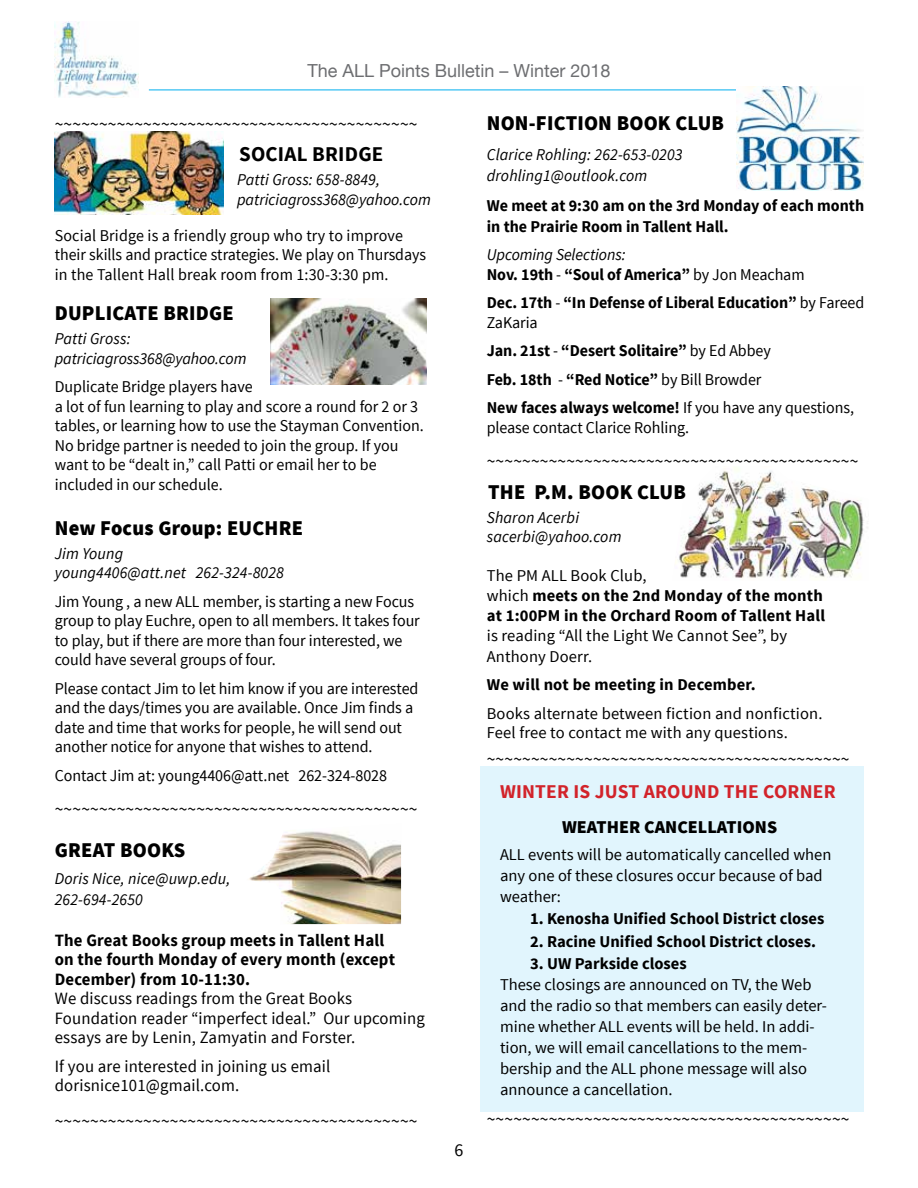
<style>
.page{position:relative;width:918px;height:1188px;background:#fff}
.page>*{position:absolute;margin:0;border:0;box-sizing:border-box;transform-origin:0 0}
.t1{font:900 21px "Source Sans Pro";letter-spacing:.01em;color:#000}
.t2{font:700 21px "Source Sans Pro";letter-spacing:.01em;color:#000}
.t3{font:700 19.5px "Source Sans Pro";letter-spacing:.01em;color:#d2232a}
.t4{font:18px "Source Sans Pro";color:#000}
.t5{font:18px "Helvetica Neue";color:#6d6e71}
.t6{font:900 18px "Source Sans Pro";color:#000}
.t7{font:17.25px/19.5px "Source Sans Pro";letter-spacing:.01em;color:#000}
.t8{font:700 17.25px/19.5px "Source Sans Pro";letter-spacing:.01em;color:#000}
.t9{font:16.5px/19.5px "Source Sans Pro";color:#000}
.t10{font:700 16.5px/19.5px "Source Sans Pro";color:#000}
.t11{font:italic 16.5px/19.5px "Source Sans Pro";letter-spacing:.01em;color:#000}
.s1{font-weight:400;font-style:italic}
.s2{font-weight:400}
</style>
<div class="page">
<div style="left:481px;top:766px;width:383px;height:346px;background:#e1f5fd"></div>
<img style="left:54px;top:22px;width:84px;height:75px">
<hr style="left:149px;top:90px;width:715px;height:1px;background:#00aeef">
<img style="left:270px;top:299px;width:157px;height:86px">
<img style="left:736px;top:87px;width:128px;height:104px">
<img style="left:675px;top:467px;width:193px;height:113px">
<img style="left:54px;top:131px;width:170px;height:83px">
<img style="left:249px;top:831px;width:152px;height:93px">
<p class="t5" style="left:307px;top:57px;width:305px">The ALL Points Bulletin – Winter 2018</p>
<p class="t4" style="left:55px;top:113px;width:364px">~~~~~~~~~~~~~~~~~~~~~~~~~~~~~~~~~~~~~~~~~</p>
<p class="t2" style="left:239px;top:141px;width:146px">SOCIAL BRIDGE</p>
<p class="t11" style="left:237px;top:170px;width:195px">Patti Gross: 658-8849, patriciagross368@yahoo.com</p>
<p class="t9" style="left:55px;top:226px;width:373px">Social Bridge is a friendly group who try to improve their skills and practice strategies. We play on Thursdays in the Tallent Hall break room from 1:30-3:30 pm.</p>
<p class="t1" style="left:55px;top:300px;width:181px">DUPLICATE BRIDGE</p>
<p class="t11" style="left:55px;top:329px;width:193px">Patti Gross: patriciagross368@yahoo.com</p>
<p class="t9" style="left:55px;top:377px;width:371px">Duplicate Bridge players have<br>a lot of fun learning to play and score a round for 2 or 3 tables, or learning how to use the Stayman Convention.<br>No bridge partner is needed to join the group. If you want to be “dealt in,” call Patti or email her to be included in our schedule.</p>
<p class="t1" style="left:55px;top:514px;width:250px">New Focus Group: EUCHRE</p>
<p class="t11" style="left:55px;top:544px;width:231px">Jim Young<br>young4406@att.net 262-324-8028</p>
<p class="t9" style="left:55px;top:592px;width:367px">Jim Young , a new ALL member, is starting a new Focus group to play Euchre, open to all members. It takes four to play, but if there are more than four interested, we could have several groups of four.</p>
<p class="t9" style="left:55px;top:679px;width:365px">Please contact Jim to let him know if you are interested and the days/times you are available. Once Jim finds a date and time that works for people, he will send out another notice for anyone that wishes to attend.</p>
<p class="t9" style="left:55px;top:766px;width:334px">Contact Jim at: young4406@att.net 262-324-8028</p>
<p class="t4" style="left:55px;top:798px;width:364px">~~~~~~~~~~~~~~~~~~~~~~~~~~~~~~~~~~~~~~~~~</p>
<p class="t1" style="left:55px;top:837px;width:132px">GREAT BOOKS</p>
<p class="t11" style="left:55px;top:868px;width:177px;line-height:21px">Doris Nice, nice@uwp.edu,<br>262-694-2650</p>
<p class="t8" style="left:55px;top:931px;width:342px">The Great Books group meets in Tallent Hall on the fourth Monday of every month (except<br>December) from 10-11:30.</p>
<p class="t7" style="left:55px;top:989px;width:372px">We discuss readings from the Great Books<br>Foundation reader “imperfect ideal.” Our upcoming essays are by Lenin, Zamyatin and Forster.</p>
<p class="t7" style="left:55px;top:1057px;width:277px">If you are interested in joining us email dorisnice101@gmail.com.</p>
<p class="t4" style="left:55px;top:1110px;width:364px">~~~~~~~~~~~~~~~~~~~~~~~~~~~~~~~~~~~~~~~~~</p>
<p class="t4" style="left:455px;top:1139px;width:10px">6</p>
<p class="t1" style="left:487px;top:109px;width:239px">NON-FICTION BOOK CLUB</p>
<p class="t11" style="left:487px;top:144px;width:197px;line-height:21px">Clarice Rohling: 262-653-0203 drohling1@outlook.com</p>
<p class="t10" style="left:487px;top:195px;width:379px;line-height:21px">We meet at 9:30 am on the 3rd Monday of each month in the Prairie Room in Tallent Hall.</p>
<p class="t10" style="left:487px;top:246px;width:319px"><span class="s1">Upcoming Selections:<br></span>Nov. 19th <span class="s2">-</span> “Soul of America” <span class="s2">by Jon Meacham</span></p>
<p class="t10" style="left:487px;top:294px;width:379px">Dec. 17th <span class="s2">-</span> “In Defense of Liberal Education” <span class="s2">by Fareed<br>ZaKaria</span></p>
<p class="t10" style="left:487px;top:337px;width:369px;line-height:28.5px">Jan. 21st <span class="s2">-</span> “Desert Solitaire” <span class="s2">by Ed Abbey<br></span>Feb. 18th <span class="s2">-</span> “Red Notice” <span class="s2">by Bill Browder<br></span>New faces always welcome! <span class="s2">If you have any questions,</span></p>
<p class="t9" style="left:487px;top:418px;width:204px">please contact Clarice Rohling.</p>
<p class="t4" style="left:487px;top:450px;width:373px">~~~~~~~~~~~~~~~~~~~~~~~~~~~~~~~~~~~~~~~~~~</p>
<p class="t1" style="left:488px;top:478px;width:199px">THE P.M. BOOK CLUB</p>
<p class="t11" style="left:487px;top:508px;width:136px">Sharon Acerbi sacerbi@yahoo.com</p>
<p class="t10" style="left:487px;top:566px;width:340px;line-height:20.2px"><span class="s2">The PM ALL Book Club,<br>which</span> meets on the 2nd Monday of the month at 1:00PM in the Orchard Room of Tallent Hall</p>
<p class="t9" style="left:487px;top:626px;width:302px;line-height:20.2px">is reading “All the Light We Cannot See”, by<br>Anthony Doerr.</p>
<p class="t10" style="left:487px;top:675px;width:270px">We will not be meeting in December.</p>
<p class="t9" style="left:487px;top:704px;width:337px">Books alternate between fiction and nonfiction.<br>Feel free to contact me with any questions.</p>
<p class="t4" style="left:487px;top:748px;width:364px">~~~~~~~~~~~~~~~~~~~~~~~~~~~~~~~~~~~~~~~~~</p>
<p class="t3" style="left:500px;top:779px;width:337px">WINTER IS JUST AROUND THE CORNER</p>
<p class="t6" style="left:562px;top:815px;width:217px">WEATHER CANCELLATIONS</p>
<p class="t9" style="left:500px;top:844px;width:333px;line-height:21px">ALL events will be automatically cancelled when any one of these closures occur because of bad weather:</p>
<p class="t10" style="left:530px;top:910px;width:296px">1. Kenosha Unified School District closes</p>
<p class="t10" style="left:530px;top:932px;width:287px">2. Racine Unified School District closes.</p>
<p class="t10" style="left:530px;top:955px;width:158px">3. UW Parkside closes</p>
<p class="t9" style="left:500px;top:975px;width:329px;line-height:21px">These closings are announced on TV, the Web and the radio so that members can easily deter&shy;mine whether ALL events will be held. In addi&shy;tion, we will email cancellations to the mem&shy;bership and the ALL phone message will also announce a cancellation.</p>
<p class="t4" style="left:487px;top:1108px;width:364px">~~~~~~~~~~~~~~~~~~~~~~~~~~~~~~~~~~~~~~~~~</p>
</div>
